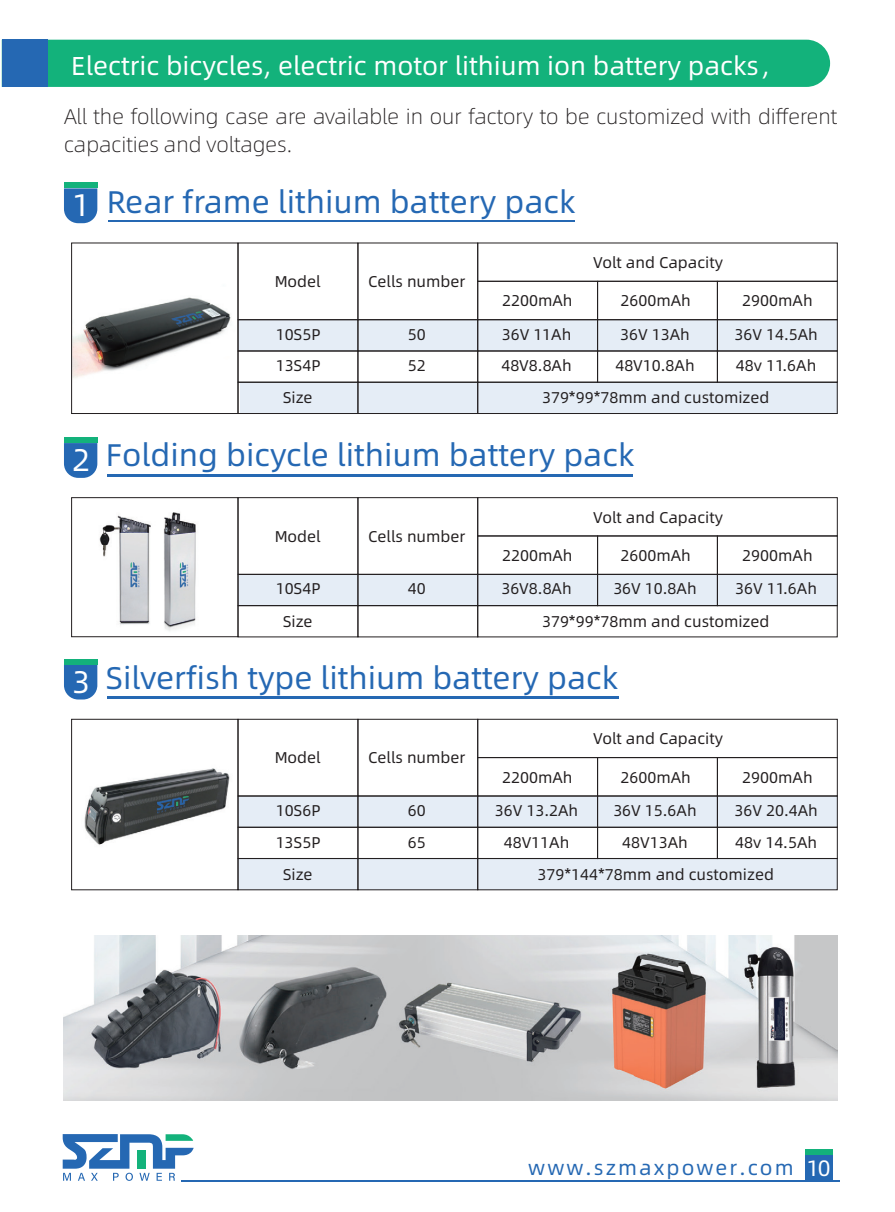
<style>
.page{position:relative;width:895px;height:1212px;background:#fff}
.page>*{position:absolute;margin:0;border:0;box-sizing:border-box;transform-origin:0 0}
.t1{font:31.35px "Alibaba Pu Hui Ti R";color:#2568b3}
.t2{font:25.95px "Alibaba Pu Hui Ti R";color:#fff}
.t3{font:21.15px/27.9px "Alibaba Pu Hui Ti L";color:#231f20}
.t4{font:20.55px "Alibaba Pu Hui Ti R";letter-spacing:.1em;color:#2568b3}
.t5{font:15.6px "Alibaba Pu Hui Ti R";color:#231f20}
.s1{color:#fff}
.s2{font-size:22.35px;color:#fff}
</style>
<div class="page">
<div style="left:238px;top:382px;width:599px;height:31px;background:#e5edf6"></div>
<div style="left:238px;top:574px;width:599px;height:32px;background:#e5edf6"></div>
<img style="left:84px;top:768px;width:146px;height:77px">
<img style="left:99px;top:512px;width:97px;height:119px">
<img style="left:73px;top:297px;width:158px;height:81px">
<div style="left:238px;top:320px;width:599px;height:31px;background:#e5edf6"></div>
<div style="left:238px;top:796px;width:599px;height:31px;background:#e5edf6"></div>
<div style="left:238px;top:858px;width:599px;height:32px;background:#e5edf6"></div>
<svg style="left:64px;top:188px;width:33px;height:35px"></svg>
<div style="left:64px;top:182px;width:33px;height:6px;background:#13b27b"></div>
<svg style="left:63px;top:1134px;width:131px;height:47px"></svg>
<hr style="left:181px;top:1180px;width:659px;height:1px;background:#2568b3">
<div style="left:805px;top:1153px;width:27px;height:27px;background:#2568b3"></div>
<div style="left:805px;top:1150px;width:27px;height:5px;background:#13b27b"></div>
<hr style="left:107px;top:220px;width:467px;height:2px;background:#2568b3">
<div style="left:238px;top:243px;width:120px;height:77px;border:1px solid #231f20"></div>
<div style="left:477px;top:281px;width:121px;height:39px;border:1px solid #231f20"></div>
<div style="left:597px;top:281px;width:120px;height:39px;border:1px solid #231f20"></div>
<div style="left:717px;top:281px;width:120px;height:39px;border:1px solid #231f20"></div>
<div style="left:238px;top:319px;width:120px;height:32px;border:1px solid #231f20"></div>
<div style="left:358px;top:319px;width:120px;height:32px;border:1px solid #231f20"></div>
<div style="left:477px;top:319px;width:121px;height:32px;border:1px solid #231f20"></div>
<div style="left:597px;top:319px;width:120px;height:32px;border:1px solid #231f20"></div>
<div style="left:717px;top:319px;width:120px;height:32px;border:1px solid #231f20"></div>
<div style="left:238px;top:351px;width:120px;height:31px;border:1px solid #231f20"></div>
<div style="left:358px;top:351px;width:120px;height:31px;border:1px solid #231f20"></div>
<div style="left:477px;top:351px;width:121px;height:31px;border:1px solid #231f20"></div>
<div style="left:597px;top:351px;width:120px;height:31px;border:1px solid #231f20"></div>
<div style="left:717px;top:351px;width:120px;height:31px;border:1px solid #231f20"></div>
<div style="left:238px;top:382px;width:120px;height:32px;border:1px solid #231f20"></div>
<div style="left:358px;top:382px;width:120px;height:32px;border:1px solid #231f20"></div>
<div style="left:477px;top:382px;width:360px;height:32px;border:1px solid #231f20"></div>
<div style="left:71px;top:243px;width:167px;height:171px;border:1px solid #231f20"></div>
<svg style="left:64px;top:665px;width:33px;height:34px"></svg>
<div style="left:64px;top:658px;width:33px;height:6px;background:#13b27b"></div>
<hr style="left:107px;top:696px;width:512px;height:2px;background:#2568b3">
<div style="left:238px;top:719px;width:120px;height:77px;border:1px solid #231f20"></div>
<div style="left:358px;top:719px;width:120px;height:77px;border:1px solid #231f20"></div>
<div style="left:477px;top:719px;width:360px;height:39px;border:1px solid #231f20"></div>
<div style="left:477px;top:757px;width:121px;height:39px;border:1px solid #231f20"></div>
<div style="left:597px;top:757px;width:120px;height:39px;border:1px solid #231f20"></div>
<div style="left:717px;top:757px;width:120px;height:39px;border:1px solid #231f20"></div>
<div style="left:238px;top:796px;width:120px;height:31px;border:1px solid #231f20"></div>
<div style="left:358px;top:796px;width:120px;height:31px;border:1px solid #231f20"></div>
<div style="left:477px;top:796px;width:121px;height:31px;border:1px solid #231f20"></div>
<div style="left:597px;top:796px;width:120px;height:31px;border:1px solid #231f20"></div>
<div style="left:717px;top:796px;width:120px;height:31px;border:1px solid #231f20"></div>
<div style="left:238px;top:827px;width:120px;height:32px;border:1px solid #231f20"></div>
<div style="left:358px;top:827px;width:120px;height:32px;border:1px solid #231f20"></div>
<div style="left:477px;top:827px;width:121px;height:32px;border:1px solid #231f20"></div>
<div style="left:597px;top:827px;width:120px;height:32px;border:1px solid #231f20"></div>
<div style="left:717px;top:827px;width:120px;height:32px;border:1px solid #231f20"></div>
<div style="left:238px;top:858px;width:120px;height:32px;border:1px solid #231f20"></div>
<div style="left:358px;top:858px;width:120px;height:32px;border:1px solid #231f20"></div>
<div style="left:477px;top:858px;width:360px;height:32px;border:1px solid #231f20"></div>
<div style="left:71px;top:719px;width:167px;height:171px;border:1px solid #231f20"></div>
<svg style="left:64px;top:443px;width:33px;height:35px"></svg>
<div style="left:64px;top:437px;width:33px;height:6px;background:#13b27b"></div>
<hr style="left:107px;top:474px;width:525px;height:3px;background:#2568b3">
<div style="left:238px;top:497px;width:120px;height:78px;border:1px solid #231f20"></div>
<div style="left:358px;top:497px;width:120px;height:78px;border:1px solid #231f20"></div>
<div style="left:477px;top:497px;width:360px;height:39px;border:1px solid #231f20"></div>
<div style="left:238px;top:574px;width:120px;height:32px;border:1px solid #231f20"></div>
<div style="left:358px;top:574px;width:120px;height:32px;border:1px solid #231f20"></div>
<div style="left:477px;top:574px;width:121px;height:32px;border:1px solid #231f20"></div>
<div style="left:597px;top:574px;width:120px;height:32px;border:1px solid #231f20"></div>
<div style="left:717px;top:574px;width:120px;height:32px;border:1px solid #231f20"></div>
<div style="left:238px;top:605px;width:120px;height:32px;border:1px solid #231f20"></div>
<div style="left:358px;top:605px;width:120px;height:32px;border:1px solid #231f20"></div>
<div style="left:477px;top:605px;width:360px;height:32px;border:1px solid #231f20"></div>
<div style="left:71px;top:497px;width:167px;height:140px;border:1px solid #231f20"></div>
<div style="left:48px;top:40px;width:782px;height:47px;background:#13b27b"></div>
<div style="left:2px;top:40px;width:46px;height:47px;background:#2568b3"></div>
<img style="left:64px;top:936px;width:773px;height:164px">
<h2 class="t2" style="left:71px;top:46px;width:714px">Electric bicycles, electric motor lithium ion battery packs，</h2>
<h3 class="t3" style="left:64px;top:102px;width:774px">All the following case are available in our factory to be customized with different capacities and voltages.</h3>
<h1 class="t1" style="left:72px;top:178px;width:504px"><span class="s1">1</span> Rear frame lithium battery pack</h1>
<p class="t5" style="left:275px;top:270px;width:48px">Model</p>
<p class="t5" style="left:368px;top:270px;width:99px">Cells number</p>
<p class="t5" style="left:593px;top:251px;width:131px">Volt and Capacity</p>
<p class="t5" style="left:502px;top:289px;width:72px">2200mAh</p>
<p class="t5" style="left:620px;top:289px;width:72px">2600mAh</p>
<p class="t5" style="left:742px;top:289px;width:72px">2900mAh</p>
<p class="t5" style="left:276px;top:322px;width:47px">10S5P</p>
<p class="t5" style="left:408px;top:322px;width:19px">50</p>
<p class="t5" style="left:501px;top:322px;width:71px">36V 11Ah</p>
<p class="t5" style="left:620px;top:322px;width:71px">36V 13Ah</p>
<p class="t5" style="left:734px;top:322px;width:85px">36V 14.5Ah</p>
<p class="t5" style="left:276px;top:354px;width:47px">13S4P</p>
<p class="t5" style="left:408px;top:354px;width:19px">52</p>
<p class="t5" style="left:501px;top:354px;width:72px">48V8.8Ah</p>
<p class="t5" style="left:615px;top:354px;width:81px">48V10.8Ah</p>
<p class="t5" style="left:736px;top:354px;width:82px">48v 11.6Ah</p>
<p class="t5" style="left:283px;top:386px;width:31px">Size</p>
<p class="t5" style="left:542px;top:386px;width:229px">379*99*78mm and customized</p>
<h1 class="t1" style="left:72px;top:431px;width:563px"><span class="s1">2</span> Folding bicycle lithium battery pack</h1>
<p class="t5" style="left:275px;top:524px;width:48px">Model</p>
<p class="t5" style="left:368px;top:524px;width:99px">Cells number</p>
<p class="t5" style="left:593px;top:505px;width:131px">Volt and Capacity</p>
<p class="t5" style="left:502px;top:544px;width:72px">2200mAh</p>
<p class="t5" style="left:620px;top:544px;width:72px">2600mAh</p>
<p class="t5" style="left:742px;top:544px;width:72px">2900mAh</p>
<p class="t5" style="left:276px;top:577px;width:47px">10S4P</p>
<p class="t5" style="left:408px;top:577px;width:19px">40</p>
<p class="t5" style="left:501px;top:577px;width:72px">36V8.8Ah</p>
<p class="t5" style="left:613px;top:577px;width:85px">36V 10.8Ah</p>
<p class="t5" style="left:735px;top:577px;width:83px">36V 11.6Ah</p>
<p class="t5" style="left:283px;top:609px;width:31px">Size</p>
<p class="t5" style="left:542px;top:609px;width:229px">379*99*78mm and customized</p>
<h1 class="t1" style="left:72px;top:655px;width:547px"><span class="s1">3</span> Silverfish type lithium battery pack</h1>
<p class="t5" style="left:275px;top:746px;width:48px">Model</p>
<p class="t5" style="left:368px;top:746px;width:99px">Cells number</p>
<p class="t5" style="left:593px;top:727px;width:131px">Volt and Capacity</p>
<p class="t5" style="left:502px;top:765px;width:72px">2200mAh</p>
<p class="t5" style="left:620px;top:765px;width:72px">2600mAh</p>
<p class="t5" style="left:742px;top:765px;width:72px">2900mAh</p>
<p class="t5" style="left:276px;top:798px;width:47px">10S6P</p>
<p class="t5" style="left:408px;top:798px;width:19px">60</p>
<p class="t5" style="left:495px;top:798px;width:85px">36V 13.2Ah</p>
<p class="t5" style="left:613px;top:798px;width:85px">36V 15.6Ah</p>
<p class="t5" style="left:734px;top:798px;width:85px">36V 20.4Ah</p>
<p class="t5" style="left:276px;top:830px;width:47px">13S5P</p>
<p class="t5" style="left:408px;top:830px;width:19px">65</p>
<p class="t5" style="left:503px;top:830px;width:67px">48V11Ah</p>
<p class="t5" style="left:622px;top:830px;width:67px">48V13Ah</p>
<p class="t5" style="left:735px;top:830px;width:83px">48v 14.5Ah</p>
<p class="t5" style="left:283px;top:862px;width:31px">Size</p>
<p class="t5" style="left:537px;top:862px;width:238px">379*144*78mm and customized</p>
<h3 class="t4" style="left:528px;top:1152px;width:304px">www.szmaxpower.com <span class="s2">10</span></h3>
</div>
